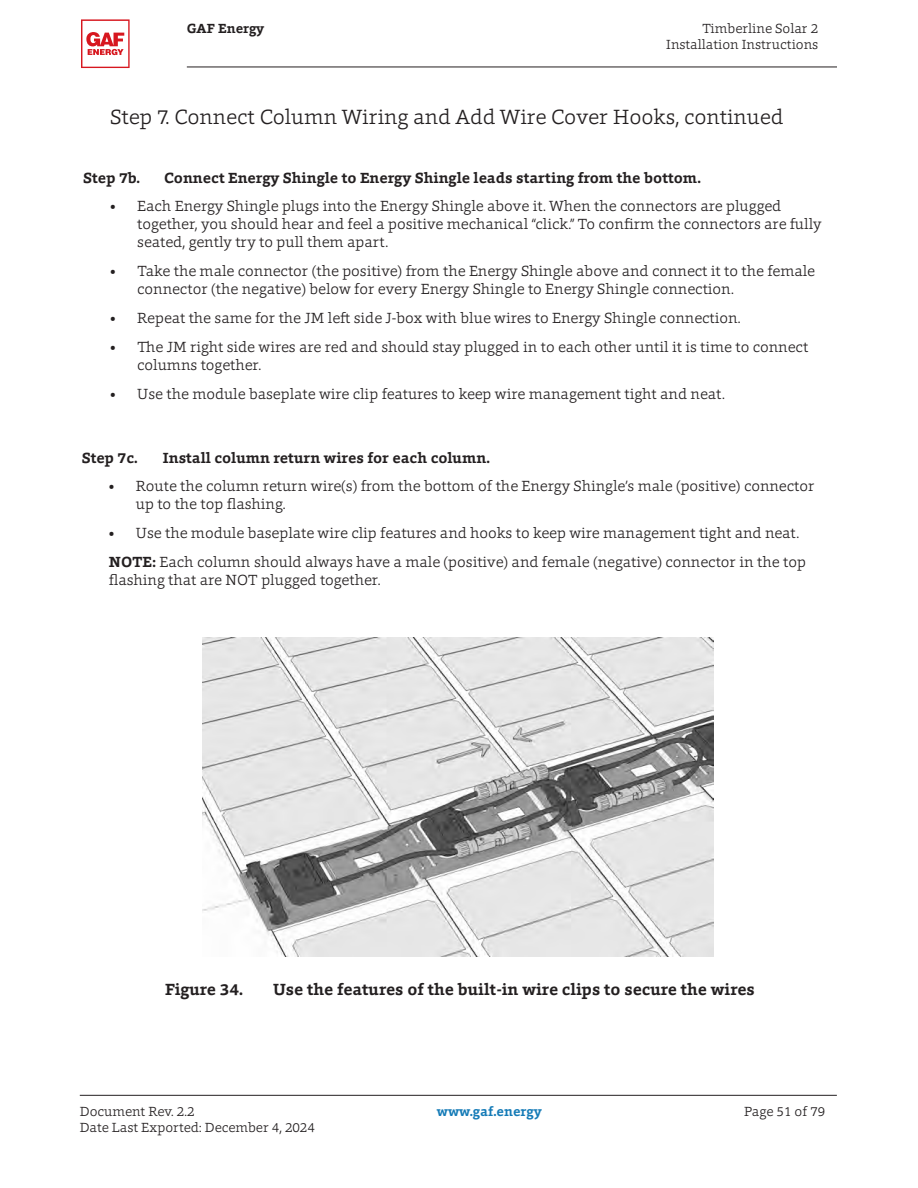
<style>
.page{position:relative;width:918px;height:1188px;background:#fff}
.page>*{position:absolute;margin:0;border:0;box-sizing:border-box;transform-origin:0 0}
.CalloutLarge{font:300 21px "Foro";color:#231f20}
.t1{font:700 16.5px "Foro";color:#231f20}
.Body{font:300 15px/18px "Foro";color:#231f20}
.StepNumberLetter{font:700 15px "Foro";color:#231f20}
.t2{font:300 13.5px/16.2px "Foro";color:#231f20;text-align:right}
.t3{font:700 13.5px "Foro";color:#157bb7}
.t4{font:700 13.5px "Foro";color:#231f20}
.s1{font-weight:800}
.s2{font-weight:700}
</style>
<div class="page">
<hr style="left:187px;top:67px;width:650px;height:1px;background:#231f20">
<svg style="left:81px;top:19px;width:49px;height:49px"></svg>
<hr style="left:80px;top:1095px;width:757px;height:1px;background:#231f20">
<img style="left:203px;top:637px;width:511px;height:319px">
<p class="t4" style="left:187px;top:19px;width:79px">GAF Energy</p>
<p class="t2" style="left:666px;top:20px;width:154px">Timberline Solar 2<br>Installation Instructions</p>
<p class="CalloutLarge" style="left:110px;top:103px;width:675px">Step 7. Connect Column Wiring and Add Wire Cover Hooks, continued</p>
<p class="StepNumberLetter" style="left:83px;top:168px;width:58px">Step 7b.</p>
<p class="StepNumberLetter" style="left:164px;top:168px;width:538px">Connect Energy Shingle to Energy Shingle leads starting from the bottom.</p>
<p class="Body" style="left:137px;top:197px;width:686px;text-indent:-27px"><span class="s1">•</span> Each Energy Shingle plugs into the Energy Shingle above it. When the connectors are plugged together, you should hear and feel a positive mechanical “click.” To confirm the connectors are fully seated, gently try to pull them apart.</p>
<p class="Body" style="left:137px;top:262px;width:679px;text-indent:-27px"><span class="s1">•</span> Take the male connector (the positive) from the Energy Shingle above and connect it to the female connector (the negative) below for every Energy Shingle to Energy Shingle connection.</p>
<p class="Body" style="left:110px;top:309px;width:632px"><span class="s1">•</span> Repeat the same for the JM left side J-box with blue wires to Energy Shingle connection.</p>
<p class="Body" style="left:137px;top:337px;width:673px;text-indent:-27px"><span class="s1">•</span> The JM right side wires are red and should stay plugged in to each other until it is time to connect columns together.</p>
<p class="Body" style="left:110px;top:384px;width:616px"><span class="s1">•</span> Use the module baseplate wire clip features to keep wire management tight and neat.</p>
<p class="StepNumberLetter" style="left:82px;top:448px;width:57px">Step 7c.</p>
<p class="StepNumberLetter" style="left:163px;top:448px;width:329px">Install column return wires for each column.</p>
<p class="Body" style="left:136px;top:477px;width:680px;text-indent:-27px"><span class="s1">•</span> Route the column return wire(s) from the bottom of the Energy Shingle’s male (positive) connector up to the top flashing.</p>
<p class="Body" style="left:109px;top:524px;width:692px"><span class="s1">•</span> Use the module baseplate wire clip features and hooks to keep wire management tight and neat.</p>
<p class="Body" style="left:109px;top:553px;width:699px"><span class="s2">NOTE:</span> Each column should always have a male (positive) and female (negative) connector in the top flashing that are NOT plugged together.</p>
<p class="t1" style="left:165px;top:978px;width:79px">Figure 34.</p>
<p class="t1" style="left:273px;top:978px;width:483px">Use the features of the built-in wire clips to secure the wires</p>
<p class="t2" style="left:80px;top:1103px;width:116px">Document Rev. 2.2</p>
<p class="t3" style="left:437px;top:1102px;width:106px">www.gaf.energy</p>
<p class="t2" style="left:744px;top:1103px;width:83px">Page 51 of 79</p>
<p class="t2" style="left:80px;top:1119px;width:237px">Date Last Exported: December 4, 2024</p>
</div>
